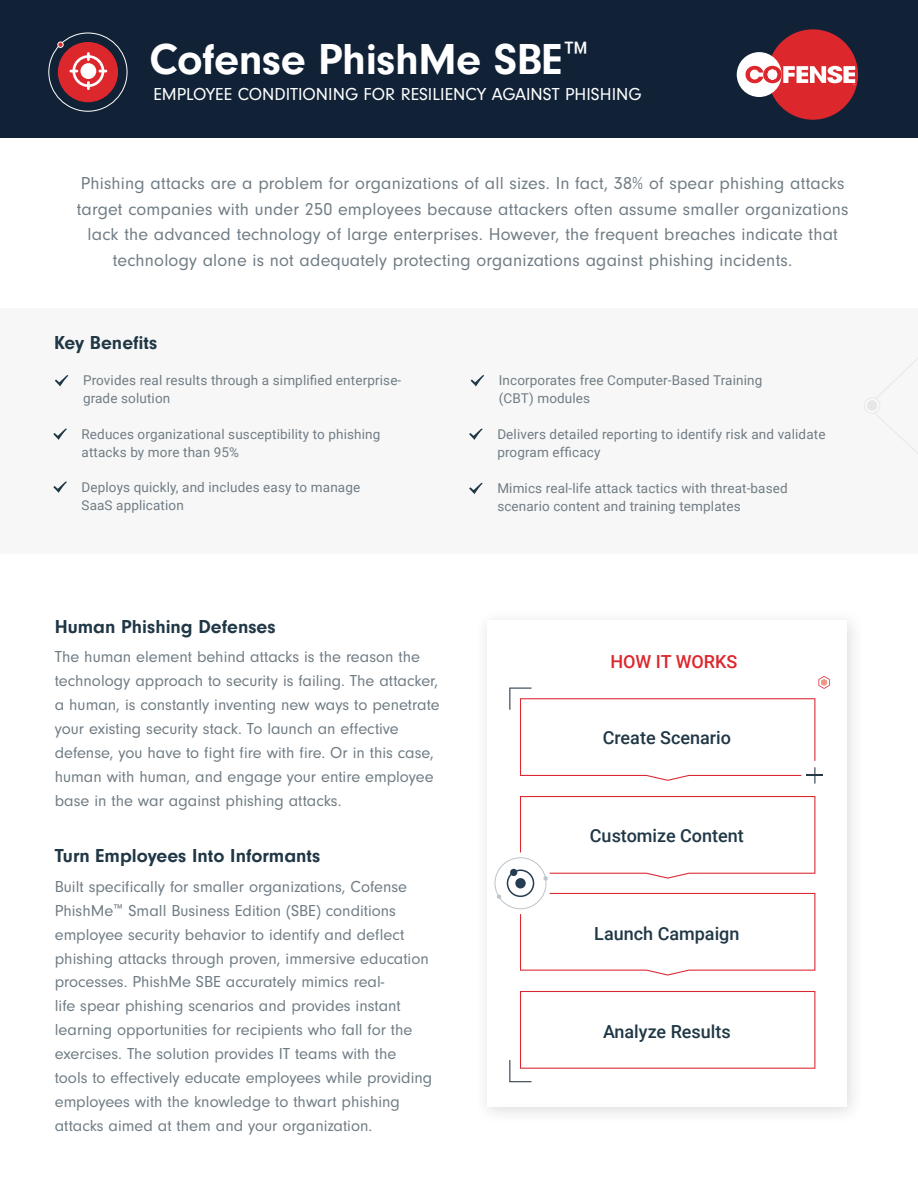
<style>
.page{position:relative;width:918px;height:1188px;background:#fff}
.page>*{position:absolute;margin:0;border:0;box-sizing:border-box;transform-origin:0 0}
.t1{font:700 45px "Neuzeit Gro";letter-spacing:-.01em;color:#fff}
.t2{font:700 19.5px "Neuzeit Gro";color:#203746}
.t3{font:18px "Neuzeit Gro";letter-spacing:.01em;color:#707c84}
.t4{font:500 18px "Roboto";color:#203746}
.t5{font:18px "Neuzeit Gro";color:#fff}
.t6{font:500 18px "Roboto";color:#dc272d}
.t7{font:16.5px/24px "Neuzeit Gro";color:#707c84}
.t8{font:13.5px/18px "Roboto";letter-spacing:.01em;color:#707c84}
.s1{font-family:"Roboto";font-weight:400}
.s2{font-family:"Roboto"}
</style>
<div class="page">
<div style="left:0;top:309px;width:918px;height:245px;background:#f7f7f7"></div>
<svg style="left:864px;top:358px;width:54px;height:96px"></svg>
<svg style="left:55px;top:375px;width:13px;height:11px"></svg>
<svg style="left:471px;top:375px;width:13px;height:11px"></svg>
<svg style="left:53px;top:481px;width:14px;height:12px"></svg>
<svg style="left:469px;top:483px;width:14px;height:11px"></svg>
<svg style="left:53px;top:428px;width:14px;height:12px"></svg>
<svg style="left:469px;top:428px;width:14px;height:12px"></svg>
<div style="left:474px;top:608px;width:390px;height:517px;background:#231f20;opacity:.15"></div>
<div style="left:487px;top:620px;width:360px;height:487px;background:#fff"></div>
<svg style="left:509px;top:676px;width:321px;height:108px"></svg>
<svg style="left:509px;top:991px;width:306px;height:91px"></svg>
<svg style="left:494px;top:796px;width:321px;height:180px"></svg>
<div style="left:510px;top:869px;width:7px;height:7px;background:#253d52;border-radius:50%"></div>
<div style="left:0;top:0;width:918px;height:137px;background:#112237"></div>
<div style="left:58px;top:42px;width:60px;height:60px;background:#dc272d;border-radius:50%"></div>
<div style="left:48px;top:33px;width:79px;height:79px;border:1px solid #fff;border-radius:50%"></div>
<div style="left:57px;top:42px;width:7px;height:6px;border:1px solid #fff;border-radius:50%"></div>
<div style="left:768px;top:29px;width:90px;height:91px;background:#dc272d;border-radius:50%"></div>
<div style="left:737px;top:52px;width:45px;height:45px;background:#fff;border-radius:50%"></div>
<svg style="left:745px;top:66px;width:110px;height:19px"></svg>
<svg style="left:69px;top:52px;width:38px;height:38px"></svg>
<div style="left:80px;top:63px;width:16px;height:16px;background:#fff;border-radius:50%"></div>
<p class="t1" style="left:149px;top:34px;width:443px">Cofense PhishMe SBE<span class="s1">™</span></p>
<p class="t5" style="left:153px;top:85px;width:490px">EMPLOYEE CONDITIONING FOR RESILIENCY AGAINST PHISHING</p>
<p class="t3" style="left:81px;top:174px;width:765px">Phishing attacks are a problem for organizations of all sizes. In fact, 38% of spear phishing attacks</p>
<p class="t3" style="left:77px;top:199px;width:773px">target companies with under 250 employees because attackers often assume smaller organizations</p>
<p class="t3" style="left:88px;top:225px;width:752px">lack the advanced technology of large enterprises. However, the frequent breaches indicate that</p>
<p class="t3" style="left:113px;top:250px;width:681px">technology alone is not adequately protecting organizations against phishing incidents.</p>
<p class="t2" style="left:54px;top:331px;width:105px">Key Benefits</p>
<p class="t8" style="left:83px;top:371px;width:320px">Provides real results through a simplified enterprise&shy;grade solution</p>
<p class="t8" style="left:499px;top:371px;width:265px">Incorporates free Computer-Based Training (CBT) modules</p>
<p class="t8" style="left:82px;top:424px;width:300px">Reduces organizational susceptibility to phishing attacks by more than 95%</p>
<p class="t8" style="left:497px;top:424px;width:330px">Delivers detailed reporting to identify risk and validate program efficacy</p>
<p class="t8" style="left:82px;top:477px;width:280px">Deploys quickly, and includes easy to manage<br>SaaS application</p>
<p class="t8" style="left:497px;top:479px;width:292px">Mimics real-life attack tactics with threat-based scenario content and training templates</p>
<p class="t2" style="left:55px;top:615px;width:222px">Human Phishing Defenses</p>
<p class="t7" style="left:55px;top:645px;width:386px">The human element behind attacks is the reason the technology approach to security is failing. The attacker, a human, is constantly inventing new ways to penetrate your existing security stack. To launch an effective defense, you have to fight fire with fire. Or in this case, human with human, and engage your entire employee base in the war against phishing attacks.</p>
<p class="t2" style="left:55px;top:845px;width:267px">Turn Employees Into Informants</p>
<p class="t7" style="left:55px;top:875px;width:379px">Built specifically for smaller organizations, Cofense PhishMe<span class="s2">™</span> Small Business Edition (SBE) conditions employee security behavior to identify and deflect phishing attacks through proven, immersive education processes. PhishMe SBE accurately mimics real-<br>life spear phishing scenarios and provides instant learning opportunities for recipients who fall for the exercises. The solution provides IT teams with the tools to effectively educate employees while providing employees with the knowledge to thwart phishing attacks aimed at them and your organization.</p>
<p class="t6" style="left:610px;top:649px;width:128px">HOW IT WORKS</p>
<p class="t4" style="left:603px;top:725px;width:130px">Create Scenario</p>
<p class="t4" style="left:590px;top:823px;width:155px">Customize Content</p>
<p class="t4" style="left:594px;top:921px;width:147px">Launch Campaign</p>
<p class="t4" style="left:603px;top:1019px;width:129px">Analyze Results</p>
</div>
